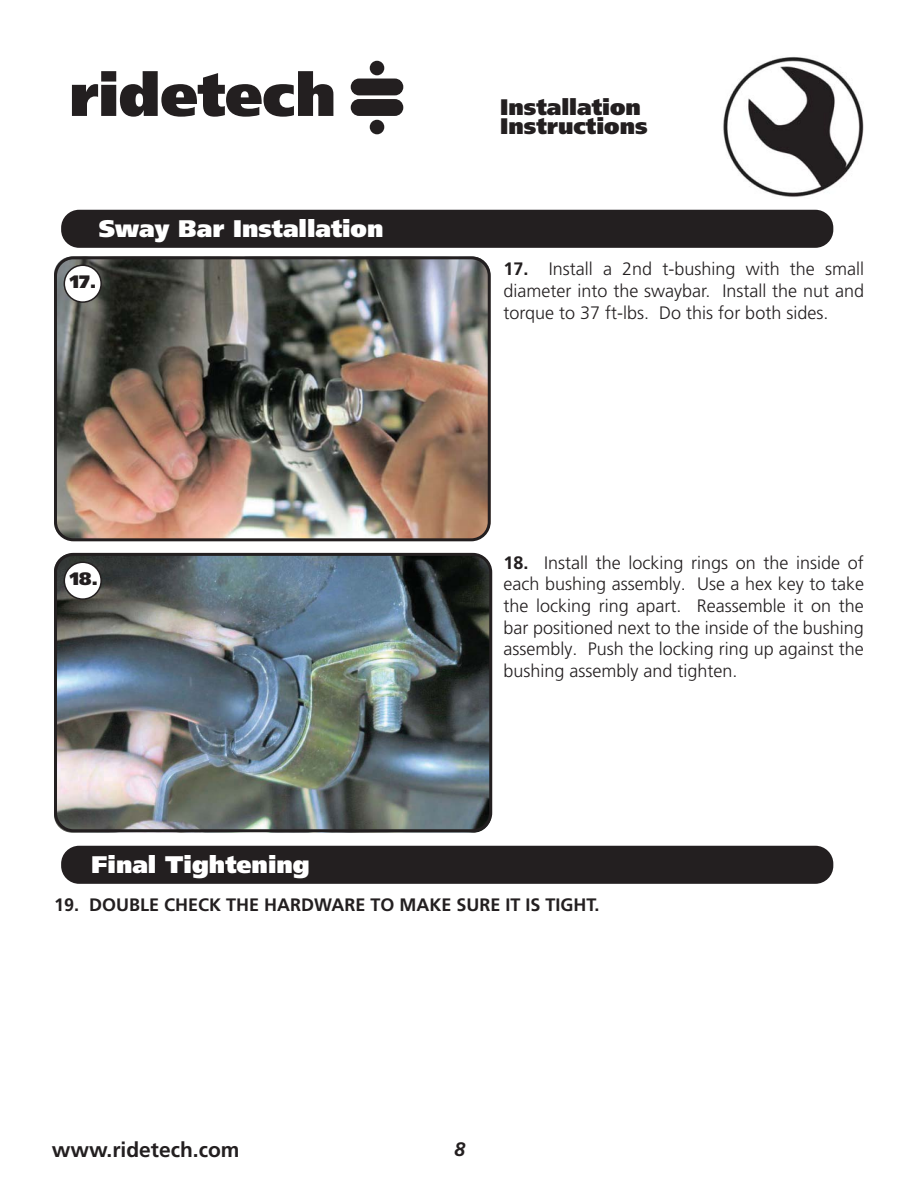
<style>
.page{position:relative;width:918px;height:1188px;background:#fff}
.page>*{position:absolute;margin:0;border:0;box-sizing:border-box;transform-origin:0 0}
.t1{font:900 24px "Frutiger LT Pro";color:#fff}
.t2{font:900 22.5px/19.5px "Frutiger LT Pro";color:#231f20}
.t3{font:700 21px "Frutiger LT Pro";color:#231f20}
.t4{font:italic 700 19.5px "Frutiger LT Pro";color:#231f20}
.t5{font:300 18px/21.6px "Frutiger LT Pro";color:#231f20;text-align:justify}
.t6{font:700 18px "Frutiger LT Pro";color:#231f20}
.t7{font:900 18px "Frutiger LT Pro";color:#231f20}
.s1{font-weight:700}
</style>
<div class="page">
<img style="left:723px;top:84px;width:15px;height:86px">
<svg style="left:72px;top:71px;width:261px;height:46px"></svg>
<div style="left:351px;top:79px;width:52px;height:16px;background:#231f20;border-radius:8px"></div>
<div style="left:351px;top:99px;width:52px;height:17px;background:#231f20;border-radius:8px"></div>
<div style="left:370px;top:61px;width:14px;height:14px;background:#231f20;border-radius:50%"></div>
<div style="left:370px;top:120px;width:14px;height:14px;background:#231f20;border-radius:50%"></div>
<img style="left:54px;top:554px;width:437px;height:279px;border-radius:18px">
<img style="left:54px;top:256px;width:436px;height:284px;border-radius:18px">
<div style="left:61px;top:210px;width:772px;height:38px;background:#231f20;border-radius:18px"></div>
<div style="left:54px;top:256px;width:437px;height:285px;border:3px solid #231f20;border-radius:18px"></div>
<div style="left:61px;top:846px;width:772px;height:38px;background:#231f20;border-radius:18px"></div>
<div style="left:54px;top:553px;width:438px;height:279px;border:3px solid #231f20;border-radius:18px"></div>
<div style="left:64px;top:265px;width:37px;height:37px;background:#fff;border-radius:50%"></div>
<div style="left:64px;top:265px;width:38px;height:38px;border:2px solid #231f20;border-radius:50%"></div>
<div style="left:64px;top:562px;width:37px;height:37px;background:#fff;border-radius:50%"></div>
<div style="left:64px;top:562px;width:38px;height:38px;border:2px solid #231f20;border-radius:50%"></div>
<h1 class="t1" style="left:99px;top:218px;width:286px">Sway Bar Installation</h1>
<p class="t7" style="left:70px;top:274px;width:28px">17.</p>
<p class="t7" style="left:70px;top:571px;width:30px">18.</p>
<p class="t2" style="left:500px;top:98px;width:149px">Installation<br>Instructions</p>
<p class="t5" style="left:504px;top:259px;width:362px"><span class="s1">17.</span> Install a 2nd t-bushing with the small diameter into the swaybar. Install the nut and torque to 37 ft-lbs. Do this for both sides.</p>
<p class="t5" style="left:504px;top:553px;width:362px"><span class="s1">18.</span> Install the locking rings on the inside of each bushing assembly. Use a hex key to take the locking ring apart. Reassemble it on the bar positioned next to the inside of the bushing assembly. Push the locking ring up against the bushing assembly and tighten.</p>
<h1 class="t1" style="left:92px;top:855px;width:220px">Final Tightening</h1>
<p class="t6" style="left:54px;top:897px;width:547px">19. DOUBLE CHECK THE HARDWARE TO MAKE SURE IT IS TIGHT.</p>
<p class="t3" style="left:52px;top:1141px;width:189px">www.ridetech.com</p>
<p class="t4" style="left:454px;top:1138px;width:12px">8</p>
</div>
